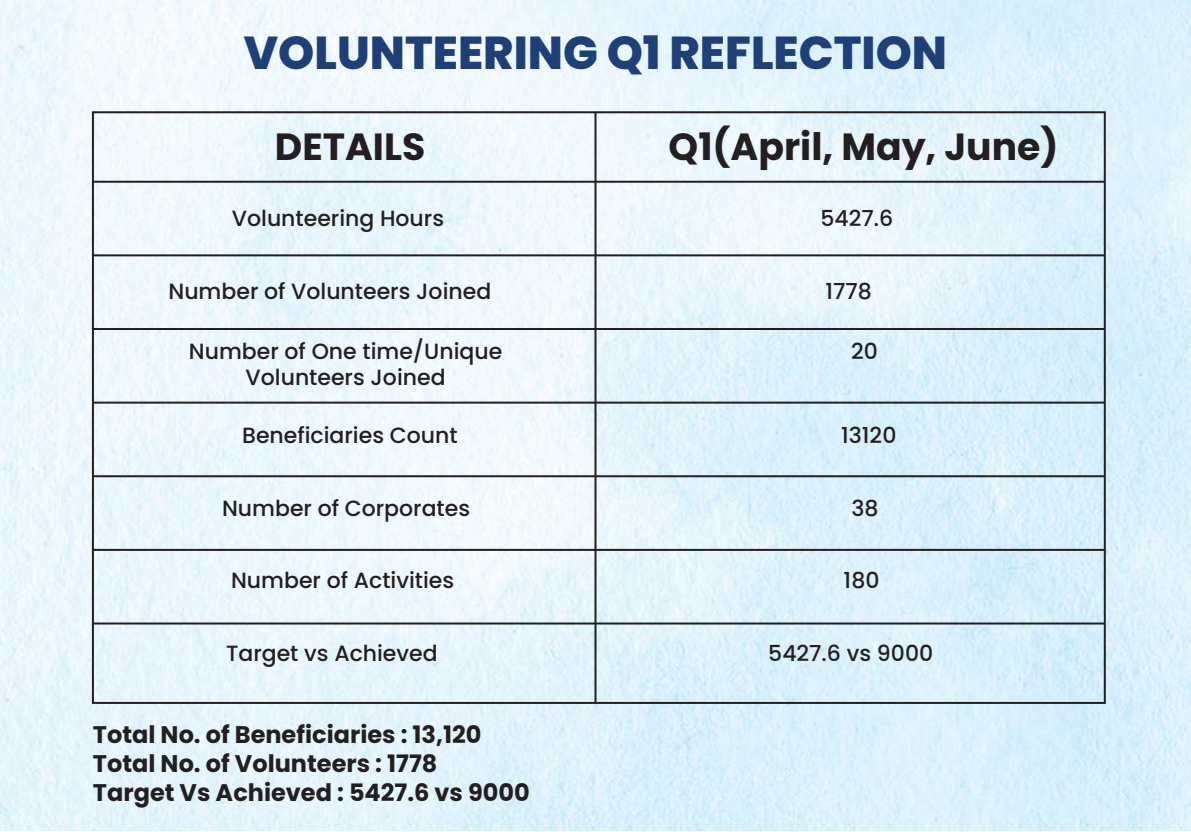
<style>
.page{position:relative;width:1191px;height:840px;background:#fff}
.page>*{position:absolute;margin:0;border:0;box-sizing:border-box;transform-origin:0 0}
.t1{font:800 46px "Poppins";color:#1e3f78}
.t2{font:700 37.8px "Poppins";color:#231f20}
.t3{font:700 24px/28.8px "Poppins";color:#231f20}
.t4{font:500 22px/26.4px "Poppins";color:#231f20;text-align:center}
</style>
<div class="page">
<img style="left:0;top:0;width:1191px;height:830px">
<hr style="left:93px;top:181px;width:1011px;height:2px;background:#231f20">
<hr style="left:93px;top:254px;width:1011px;height:2px;background:#231f20">
<hr style="left:93px;top:328px;width:1011px;height:2px;background:#231f20">
<hr style="left:93px;top:401px;width:1011px;height:2px;background:#231f20">
<hr style="left:93px;top:475px;width:1011px;height:2px;background:#231f20">
<hr style="left:93px;top:548px;width:1011px;height:2px;background:#231f20">
<hr style="left:93px;top:622px;width:1011px;height:2px;background:#231f20">
<hr style="left:594px;top:112px;width:2px;height:590px;background:#231f20">
<h1 class="t1" style="left:244px;top:26px;width:704px">VOLUNTEERING Q1 REFLECTION</h1>
<h2 class="t2" style="left:275px;top:124px;width:152px">DETAILS</h2>
<h2 class="t2" style="left:668px;top:125px;width:391px">Q1(April, May, June)</h2>
<p class="t4" style="left:232px;top:205px;width:214px">Volunteering Hours</p>
<p class="t4" style="left:820px;top:205px;width:74px">5427.6</p>
<p class="t4" style="left:168px;top:277px;width:324px">Number of Volunteers Joined</p>
<p class="t4" style="left:189px;top:338px;width:315px">Number of One time/Unique<br>Volunteers Joined</p>
<p class="t4" style="left:825px;top:277px;width:48px">1778</p>
<p class="t4" style="left:851px;top:338px;width:28px">20</p>
<p class="t4" style="left:242px;top:422px;width:217px">Beneficiaries Count</p>
<p class="t4" style="left:841px;top:422px;width:57px">13120</p>
<p class="t4" style="left:222px;top:495px;width:250px">Number of Corporates</p>
<p class="t4" style="left:851px;top:495px;width:29px">38</p>
<p class="t4" style="left:231px;top:567px;width:225px">Number of Activities</p>
<p class="t4" style="left:843px;top:567px;width:37px">180</p>
<p class="t4" style="left:226px;top:639px;width:213px">Target vs Achieved</p>
<p class="t4" style="left:768px;top:639px;width:166px">5427.6 vs 9000</p>
<p class="t3" style="left:93px;top:720px;width:438px">Total No. of Beneficiaries : 13,120<br>Total No. of Volunteers : 1778<br>Target Vs Achieved : 5427.6 vs 9000</p>
</div>
